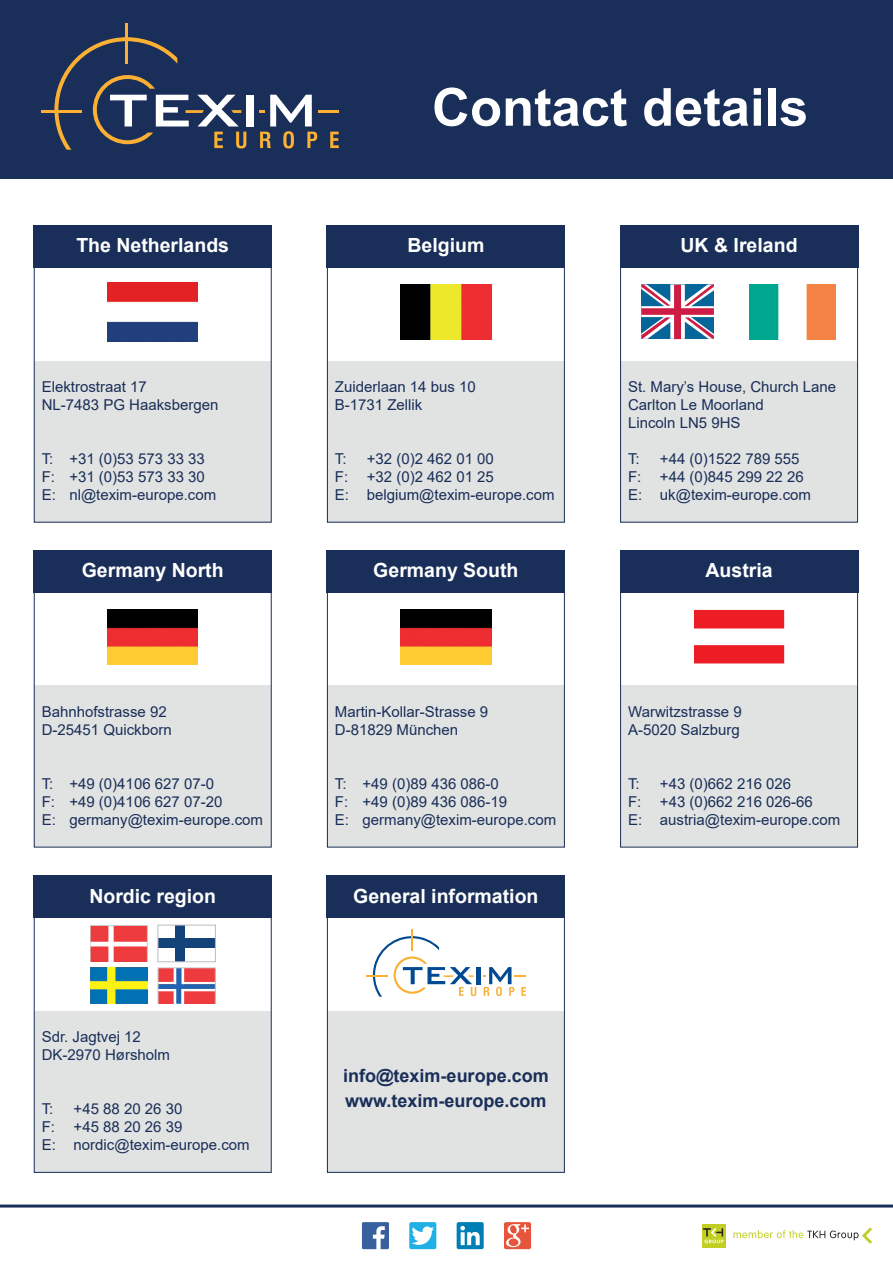
<style>
.page{position:relative;width:893px;height:1263px;background:#fff}
.page>*{position:absolute;margin:0;border:0;box-sizing:border-box;transform-origin:0 0}
.t1{font:700 52.5px "Arial";color:#fff}
.t2{font:700 19.5px "Arial";color:#fff}
.t3{font:700 18px/25.5px "Arial";color:#192e58}
.t4{font:15px/18px "Arial";color:#192e58}
</style>
<div class="page">
<div style="left:0;top:0;width:893px;height:179px;background:#192e58"></div>
<div style="left:247px;top:95px;width:7px;height:31px;background:#fff"></div>
<svg style="left:330px;top:132px;width:9px;height:16px"></svg>
<hr style="left:125px;top:23px;width:3px;height:41px;background:#fbb033">
<svg style="left:54px;top:37px;width:192px;height:113px"></svg>
<svg style="left:260px;top:95px;width:57px;height:53px"></svg>
<hr style="left:318px;top:110px;width:20px;height:3px;background:#fbb033">
<hr style="left:41px;top:110px;width:40px;height:3px;background:#fbb033">
<hr style="left:0;top:1204px;width:893px;height:3px;background:#192e58">
<svg style="left:362px;top:1222px;width:27px;height:27px"></svg>
<div style="left:409px;top:1222px;width:27px;height:27px;background:#21b0e6;border-radius:2px"></div>
<svg style="left:411px;top:1226px;width:23px;height:19px"></svg>
<div style="left:504px;top:1222px;width:27px;height:27px;background:#e6543b;border-radius:2px"></div>
<svg style="left:506px;top:1224px;width:23px;height:23px"></svg>
<div style="left:457px;top:1222px;width:27px;height:27px;background:#007eb6;border-radius:2px"></div>
<svg style="left:460px;top:1226px;width:20px;height:19px"></svg>
<svg style="left:34px;top:268px;width:238px;height:254px"></svg>
<svg style="left:34px;top:592px;width:238px;height:255px"></svg>
<svg style="left:34px;top:918px;width:238px;height:255px"></svg>
<svg style="left:327px;top:268px;width:238px;height:254px"></svg>
<svg style="left:327px;top:592px;width:238px;height:255px"></svg>
<svg style="left:620px;top:268px;width:238px;height:254px"></svg>
<svg style="left:620px;top:592px;width:238px;height:255px"></svg>
<div style="left:34px;top:225px;width:238px;height:43px;background:#192e58"></div>
<div style="left:34px;top:550px;width:238px;height:42px;background:#192e58"></div>
<div style="left:34px;top:875px;width:238px;height:43px;background:#192e58"></div>
<div style="left:327px;top:225px;width:238px;height:43px;background:#192e58"></div>
<div style="left:327px;top:550px;width:238px;height:42px;background:#192e58"></div>
<div style="left:620px;top:225px;width:238px;height:43px;background:#192e58"></div>
<div style="left:620px;top:550px;width:238px;height:42px;background:#192e58"></div>
<svg style="left:641px;top:284px;width:73px;height:55px"></svg>
<img style="left:401px;top:284px;width:90px;height:55px">
<img style="left:108px;top:609px;width:90px;height:55px">
<img style="left:401px;top:609px;width:90px;height:55px">
<svg style="left:694px;top:610px;width:90px;height:53px"></svg>
<img style="left:108px;top:282px;width:90px;height:59px">
<svg style="left:90px;top:925px;width:58px;height:37px"></svg>
<svg style="left:158px;top:968px;width:57px;height:36px;background:#c56a7a"></svg>
<img style="left:90px;top:968px;width:58px;height:36px">
<div style="left:158px;top:925px;width:57px;height:37px;background:#fff"></div>
<div style="left:158px;top:938px;width:57px;height:10px;background:#144379"></div>
<div style="left:175px;top:925px;width:10px;height:37px;background:#144379"></div>
<div style="left:158px;top:925px;width:58px;height:37px;border:1px solid #bcbdc0"></div>
<svg style="left:327px;top:918px;width:238px;height:255px"></svg>
<div style="left:327px;top:875px;width:238px;height:43px;background:#192e58"></div>
<hr style="left:476px;top:967px;width:4px;height:17px;background:#014990">
<svg style="left:373px;top:929px;width:103px;height:68px"></svg>
<svg style="left:483px;top:967px;width:43px;height:29px"></svg>
<hr style="left:366px;top:975px;width:21px;height:2px;background:#fbb033">
<img style="left:749px;top:284px;width:87px;height:55px">
<svg style="left:733px;top:1228px;width:139px;height:15px"></svg>
<svg style="left:702px;top:1224px;width:23px;height:23px"></svg>
<h2 class="t2" style="left:76px;top:232px;width:154px">The Netherlands</h2>
<p class="t4" style="left:42px;top:377px;width:178px">Elektrostraat 17<br>NL-7483 PG Haaksbergen</p>
<p class="t4" style="left:42px;top:449px;width:176px">T: +31 (0)53 573 33 33<br>F: +31 (0)53 573 33 30<br>E: nl@texim-europe.com</p>
<h2 class="t2" style="left:82px;top:557px;width:143px">Germany North</h2>
<p class="t4" style="left:42px;top:702px;width:132px">Bahnhofstrasse 92<br>D-25451 Quickborn</p>
<p class="t4" style="left:42px;top:774px;width:223px">T: +49 (0)4106 627 07-0<br>F: +49 (0)4106 627 07-20<br>E: germany@texim-europe.com</p>
<h2 class="t2" style="left:89px;top:882px;width:128px">Nordic region</h2>
<p class="t4" style="left:42px;top:1027px;width:130px">Sdr. Jagtvej 12<br>DK-2970 Hørsholm</p>
<p class="t4" style="left:42px;top:1099px;width:209px;text-indent:32px">+45 88 20 26 30<br>F: +45 88 20 26 39<br>E: nordic@texim-europe.com</p>
<p class="t4" style="left:42px;top:1099px;width:13px">T:</p>
<h1 class="t1" style="left:432px;top:70px;width:378px">Contact details</h1>
<h2 class="t2" style="left:407px;top:232px;width:78px">Belgium</h2>
<h2 class="t2" style="left:681px;top:232px;width:119px">UK &amp; Ireland</h2>
<p class="t4" style="left:335px;top:377px;width:142px">Zuiderlaan 14 bus 10<br>B-1731 Zellik</p>
<p class="t4" style="left:335px;top:449px;width:221px;text-indent:32px">+32 (0)2 462 01 00<br>F: +32 (0)2 462 01 25<br>E: belgium@texim-europe.com</p>
<p class="t4" style="left:335px;top:449px;width:13px">T:</p>
<p class="t4" style="left:628px;top:377px;width:210px">St. Mary’s House, Church Lane<br>Carlton Le Moorland<br>Lincoln LN5 9HS</p>
<p class="t4" style="left:628px;top:449px;width:13px">T:</p>
<p class="t4" style="left:628px;top:449px;width:184px;text-indent:32px">+44 (0)1522 789 555<br>F: +44 (0)845 299 22 26<br>E: uk@texim-europe.com</p>
<h2 class="t2" style="left:373px;top:557px;width:147px">Germany South</h2>
<h2 class="t2" style="left:705px;top:557px;width:69px">Austria</h2>
<p class="t4" style="left:335px;top:702px;width:155px">Martin-Kollar-Strasse 9<br>D-81829 München</p>
<p class="t4" style="left:628px;top:702px;width:115px">Warwitzstrasse 9<br>A-5020 Salzburg</p>
<p class="t4" style="left:335px;top:774px;width:223px">T: +49 (0)89 436 086-0<br>F: +49 (0)89 436 086-19<br>E: germany@texim-europe.com</p>
<p class="t4" style="left:628px;top:774px;width:214px;text-indent:32px">+43 (0)662 216 026<br>F: +43 (0)662 216 026-66<br>E: austria@texim-europe.com</p>
<p class="t4" style="left:628px;top:774px;width:13px">T:</p>
<h2 class="t2" style="left:353px;top:882px;width:187px">General information</h2>
<p class="t3" style="left:343px;top:1063px;width:207px">info@texim-europe.com www.texim-europe.com</p>
</div>
